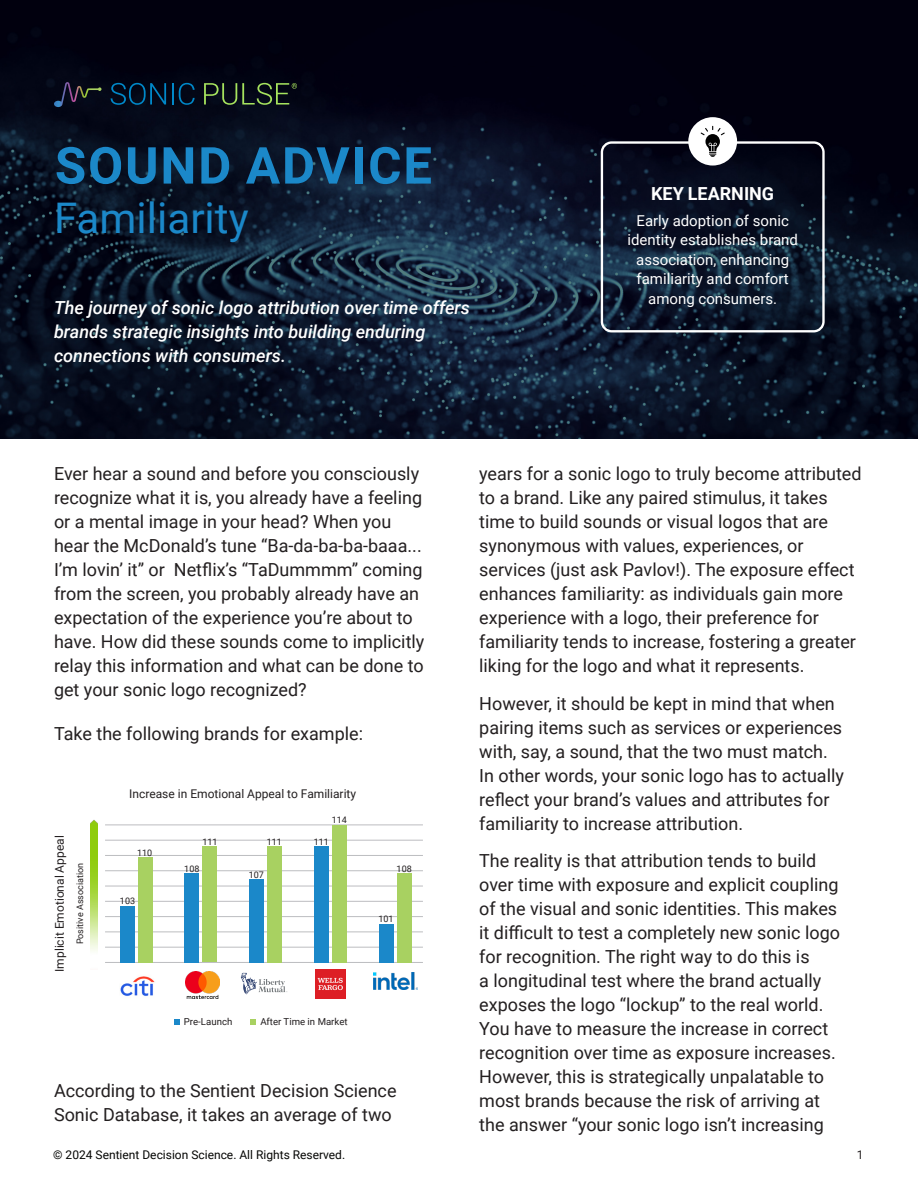
<style>
.page{position:relative;width:918px;height:1188px;background:#fff}
.page>*{position:absolute;margin:0;border:0;box-sizing:border-box;transform-origin:0 0}
.t1{font:700 51px "Roboto";letter-spacing:.035em;color:#1b88c9}
.t2{font:42.15px "Roboto";color:#1b88c9}
.t3{font:18px/24px "Roboto";color:#231f20}
.t4{font:italic 500 18px/24px "Roboto";color:#fff}
.t5{font:700 18px "Roboto";color:#fff}
.t6{font:15px/19.5px "Roboto";color:#fff;text-align:center}
.t7{font:12px "Roboto";color:#231f20}
.t8{font:12px "Roboto";color:#040503}
.t9{font:9.6px "Roboto";color:#231f20}
.t10{font:9px "Roboto";color:#231f20}
</style>
<div class="page">
<img style="left:91px;top:820px;width:6px;height:131px">
<img style="left:0;top:0;width:918px;height:438px">
<svg style="left:54px;top:82px;width:48px;height:25px"></svg>
<svg style="left:111px;top:83px;width:55px;height:22px"></svg>
<hr style="left:172px;top:83px;width:2px;height:22px;background:#0088c9">
<svg style="left:179px;top:83px;width:16px;height:22px"></svg>
<svg style="left:204px;top:83px;width:93px;height:22px;background:#243424"></svg>
<div style="left:601px;top:141px;width:224px;height:191px;border:2px solid #fff;border-radius:10px"></div>
<div style="left:688px;top:117px;width:49px;height:49px;background:#fff;border-radius:50%"></div>
<svg style="left:701px;top:126px;width:24px;height:31px"></svg>
<img style="left:120px;top:976px;width:35px;height:20px">
<img style="left:185px;top:972px;width:34px;height:26px">
<svg style="left:241px;top:973px;width:46px;height:21px"></svg>
<img style="left:316px;top:969px;width:29px;height:30px">
<img style="left:373px;top:972px;width:44px;height:17px">
<hr style="left:105px;top:962px;width:318px;height:1px;background:#bcbdc0">
<hr style="left:105px;top:947px;width:318px;height:1px;background:#bcbdc0">
<hr style="left:105px;top:932px;width:318px;height:1px;background:#bcbdc0">
<hr style="left:105px;top:916px;width:318px;height:1px;background:#bcbdc0">
<hr style="left:105px;top:901px;width:318px;height:1px;background:#bcbdc0">
<hr style="left:105px;top:886px;width:318px;height:1px;background:#bcbdc0">
<hr style="left:105px;top:870px;width:318px;height:1px;background:#bcbdc0">
<hr style="left:105px;top:855px;width:318px;height:1px;background:#bcbdc0">
<hr style="left:105px;top:840px;width:318px;height:1px;background:#bcbdc0">
<hr style="left:105px;top:825px;width:318px;height:1px;background:#bcbdc0">
<div style="left:120px;top:906px;width:15px;height:56px;background:#1b88c9"></div>
<div style="left:138px;top:857px;width:15px;height:105px;background:#a8d161"></div>
<div style="left:184px;top:873px;width:15px;height:89px;background:#1b88c9"></div>
<div style="left:202px;top:846px;width:15px;height:116px;background:#a8d161"></div>
<div style="left:249px;top:879px;width:15px;height:83px;background:#1b88c9"></div>
<div style="left:267px;top:846px;width:15px;height:116px;background:#a8d161"></div>
<div style="left:314px;top:846px;width:15px;height:116px;background:#1b88c9"></div>
<div style="left:332px;top:825px;width:15px;height:137px;background:#a8d161"></div>
<div style="left:379px;top:924px;width:14px;height:38px;background:#1b88c9"></div>
<div style="left:397px;top:873px;width:14px;height:89px;background:#a8d161"></div>
<svg style="left:174px;top:1020px;width:5px;height:5px"></svg>
<svg style="left:251px;top:1020px;width:5px;height:5px"></svg>
<p class="t1" style="left:55px;top:130px;width:379px">SOUND ADVICE</p>
<p class="t2" style="left:54px;top:189px;width:196px">Familiarity</p>
<p class="t4" style="left:54px;top:295px;width:417px">The journey of sonic logo attribution over time offers brands strategic insights into building enduring connections with consumers.</p>
<p class="t5" style="left:651px;top:181px;width:125px">KEY LEARNING</p>
<p class="t6" style="left:627px;top:210px;width:172px">Early adoption of sonic identity establishes brand association, enhancing familiarity and comfort among consumers.</p>
<p class="t3" style="left:54px;top:461px;width:372px">Ever hear a sound and before you consciously recognize what it is, you already have a feeling or a mental image in your head? When you hear the McDonald’s tune “Ba-da-ba-ba-baaa...<br>I’m lovin’ it” or Netflix’s “TaDummmm” coming from the screen, you probably already have an expectation of the experience you’re about to have. How did these sounds come to implicitly relay this information and what can be done to get your sonic logo recognized?</p>
<p class="t3" style="left:54px;top:721px;width:311px">Take the following brands for example:</p>
<p class="t7" style="left:129px;top:785px;width:228px">Increase in Emotional Appeal to Familiarity</p>
<p class="t7" style="left:51px;top:972px;width:138px;rotate:-90deg">Implicit Emotional Appeal</p>
<p class="t10" style="left:74px;top:944px;width:83px;rotate:-90deg">Positive Association</p>
<p class="t10" style="left:137px;top:846px;width:17px">110</p>
<p class="t10" style="left:120px;top:895px;width:17px">103</p>
<p class="t10" style="left:202px;top:836px;width:17px">111</p>
<p class="t10" style="left:184px;top:862px;width:17px">108</p>
<p class="t10" style="left:332px;top:814px;width:17px">114</p>
<p class="t10" style="left:267px;top:836px;width:17px">111</p>
<p class="t10" style="left:314px;top:836px;width:17px">111</p>
<p class="t10" style="left:249px;top:868px;width:17px">107</p>
<p class="t10" style="left:397px;top:862px;width:17px">108</p>
<p class="t10" style="left:378px;top:913px;width:17px">101</p>
<p class="t9" style="left:184px;top:1015px;width:50px">Pre-Launch</p>
<p class="t9" style="left:260px;top:1015px;width:89px">After Time in Market</p>
<p class="t3" style="left:54px;top:1078px;width:344px">According to the Sentient Decision Science<br>Sonic Database, it takes an average of two</p>
<p class="t3" style="left:479px;top:461px;width:384px">years for a sonic logo to truly become attributed to a brand. Like any paired stimulus, it takes time to build sounds or visual logos that are synonymous with values, experiences, or services (just ask Pavlov!). The exposure effect enhances familiarity: as individuals gain more experience with a logo, their preference for familiarity tends to increase, fostering a greater liking for the logo and what it represents.</p>
<p class="t3" style="left:479px;top:690px;width:366px">However, it should be kept in mind that when pairing items such as services or experiences with, say, a sound, that the two must match.<br>In other words, your sonic logo has to actually reflect your brand’s values and attributes for familiarity to increase attribution.</p>
<p class="t3" style="left:479px;top:848px;width:362px">The reality is that attribution tends to build over time with exposure and explicit coupling of the visual and sonic identities. This makes it difficult to test a completely new sonic logo for recognition. The right way to do this is<br>a longitudinal test where the brand actually exposes the logo “lockup” to the real world.<br>You have to measure the increase in correct recognition over time as exposure increases.<br>However, this is strategically unpalatable to most brands because the risk of arriving at the answer “your sonic logo isn’t increasing</p>
<p class="t8" style="left:53px;top:1146px;width:293px">© 2024 Sentient Decision Science. All Rights Reserved.</p>
<p class="t7" style="left:857px;top:1146px;width:8px">1</p>
</div>
